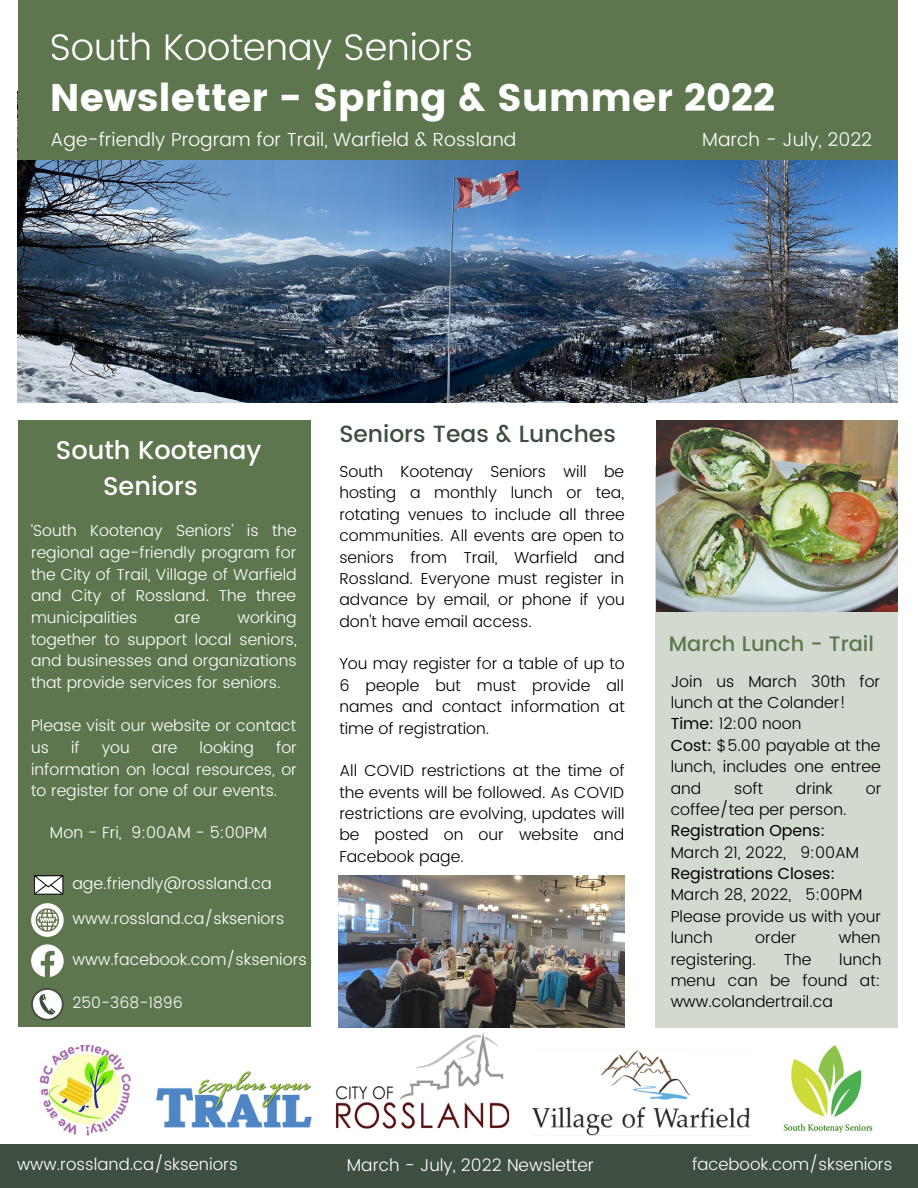
<style>
.page{position:relative;width:918px;height:1188px;background:#fff}
.page>*{position:absolute;margin:0;border:0;box-sizing:border-box;transform-origin:0 0}
.t1{font:38.4px "Poppins";color:#fff}
.t2{font:300 37.05px "Poppins";color:#fff}
.t3{font:500 25.65px "Poppins";color:#fff}
.t4{font:500 23.4px "Poppins";color:#3e4e40}
.t5{font:500 20.85px "Poppins";color:#5e764e}
.t6{font:300 18.9px "Poppins";color:#fff}
.t7{font:300 17.25px "Poppins";color:#fff}
.t8{font:300 16.65px "Poppins";color:#fff}
.t9{font:300 16.05px "Poppins";color:#fff}
.t10{font:300 15.9px/21.3px "Poppins";color:#000;text-align:justify}
.t11{font:300 15.9px/21.6px "Poppins";color:#fff;text-align:justify}
.t12{font:15.9px "Poppins";color:#000}
.t13{font:300 15.6px "Poppins";color:#fff}
.s1{font-weight:400}
</style>
<div class="page">
<img style="left:18px;top:160px;width:880px;height:242px">
<div style="left:655px;top:466px;width:243px;height:562px;background:#d2d9ce"></div>
<img style="left:657px;top:420px;width:241px;height:192px">
<div style="left:18px;top:0;width:880px;height:160px;background:#5e764e"></div>
<div style="left:0;top:1144px;width:918px;height:44px;background:#3e4e40"></div>
<img style="left:38px;top:1046px;width:94px;height:90px">
<img style="left:156px;top:1032px;width:594px;height:104px">
<div style="left:18px;top:420px;width:292px;height:607px;background:#5e764e"></div>
<img style="left:784px;top:1046px;width:88px;height:87px">
<img style="left:339px;top:875px;width:286px;height:152px">
<svg style="left:34px;top:875px;width:29px;height:20px"></svg>
<svg style="left:31px;top:903px;width:33px;height:34px"></svg>
<svg style="left:31px;top:944px;width:33px;height:33px"></svg>
<svg style="left:31px;top:988px;width:33px;height:33px"></svg>
<div style="left:33px;top:990px;width:29px;height:29px;background:#fff;border-radius:50%"></div>
<svg style="left:39px;top:994px;width:16px;height:21px"></svg>
<p class="t2" style="left:50px;top:25px;width:425px">South Kootenay Seniors</p>
<p class="t1" style="left:50px;top:75px;width:727px">Newsletter - Spring &amp; Summer 2022</p>
<p class="t6" style="left:51px;top:129px;width:467px">Age-friendly Program for Trail, Warfield &amp; Rossland</p>
<p class="t6" style="left:702px;top:129px;width:172px">March - July, 2022</p>
<p class="t3" style="left:56px;top:435px;width:207px">South Kootenay</p>
<p class="t3" style="left:103px;top:471px;width:96px">Seniors</p>
<p class="t11" style="left:31px;top:520px;width:267px">‘South Kootenay Seniors’ is the regional age-friendly program for the City of Trail, Village of Warfield and City of Rossland. The three municipalities</p>
<p class="t11" style="left:31px;top:607px;width:267px;text-indent:206px">working together to support local seniors, and businesses and organizations that provide services for seniors.</p>
<p class="t11" style="left:31px;top:715px;width:267px">Please visit our website or contact us</p>
<p class="t11" style="left:175px;top:607px;width:27px">are</p>
<p class="t11" style="left:31px;top:737px;width:267px;text-indent:245px">for information on local resources, or to register for one of our events.</p>
<p class="t11" style="left:71px;top:737px;width:10px">if</p>
<p class="t11" style="left:102px;top:737px;width:30px">you</p>
<p class="t11" style="left:152px;top:737px;width:27px">are</p>
<p class="t11" style="left:200px;top:737px;width:56px">looking</p>
<p class="t9" style="left:50px;top:823px;width:219px">Mon - Fri, 9:00AM - 5:00PM</p>
<p class="t9" style="left:72px;top:874px;width:201px">age.friendly@rossland.ca</p>
<p class="t9" style="left:72px;top:909px;width:214px">www.rossland.ca/skseniors</p>
<p class="t9" style="left:72px;top:950px;width:236px">www.facebook.com/skseniors</p>
<p class="t13" style="left:72px;top:994px;width:112px">250-368-1896</p>
<p class="t4" style="left:339px;top:420px;width:278px">Seniors Teas &amp; Lunches</p>
<p class="t10" style="left:339px;top:461px;width:287px">South Kootenay Seniors will be hosting a monthly lunch or tea, rotating venues to include all three communities. All events are open to seniors from Trail, Warfield and Rossland. Everyone must register in advance by email, or phone if you don't have email access.</p>
<p class="t10" style="left:339px;top:653px;width:287px">You may register for a table of up to 6 people but must provide all names and contact information at time of registration.</p>
<p class="t10" style="left:339px;top:760px;width:287px">All COVID restrictions at the time of the events will be followed. As COVID restrictions are evolving, updates will be posted on our website and Facebook page.</p>
<p class="t5" style="left:669px;top:631px;width:207px">March Lunch - Trail</p>
<p class="t10" style="left:671px;top:671px;width:211px">Join us March 30th for lunch at the Colander!</p>
<p class="t10" style="left:671px;top:713px;width:132px"><span class="s1">Time:</span> 12:00 noon</p>
<p class="t10" style="left:671px;top:735px;width:211px"><span class="s1">Cost:</span> $5.00 payable at the lunch, includes one entree and</p>
<p class="t10" style="left:734px;top:777px;width:30px">soft</p>
<p class="t10" style="left:796px;top:777px;width:38px">drink</p>
<p class="t10" style="left:866px;top:777px;width:17px">or</p>
<p class="t10" style="left:671px;top:799px;width:177px">coffee/tea per person.</p>
<p class="t12" style="left:671px;top:822px;width:156px">Registration Opens:</p>
<p class="t10" style="left:671px;top:842px;width:190px">March 21, 2022, 9:00AM</p>
<p class="t12" style="left:671px;top:864px;width:166px">Registrations Closes:</p>
<p class="t10" style="left:671px;top:884px;width:193px">March 28, 2022, 5:00PM</p>
<p class="t10" style="left:671px;top:906px;width:212px">Please provide us with your lunch</p>
<p class="t10" style="left:755px;top:927px;width:43px">order</p>
<p class="t10" style="left:839px;top:927px;width:43px">when</p>
<p class="t10" style="left:671px;top:948px;width:87px">registering.</p>
<p class="t10" style="left:784px;top:948px;width:29px">The</p>
<p class="t10" style="left:671px;top:948px;width:212px;text-indent:169px">lunch menu can be found at: www.colandertrail.ca</p>
<p class="t8" style="left:17px;top:1154px;width:222px">www.rossland.ca/skseniors</p>
<p class="t7" style="left:347px;top:1155px;width:248px">March - July, 2022 Newsletter</p>
<p class="t8" style="left:692px;top:1154px;width:202px">facebook.com/skseniors</p>
</div>
